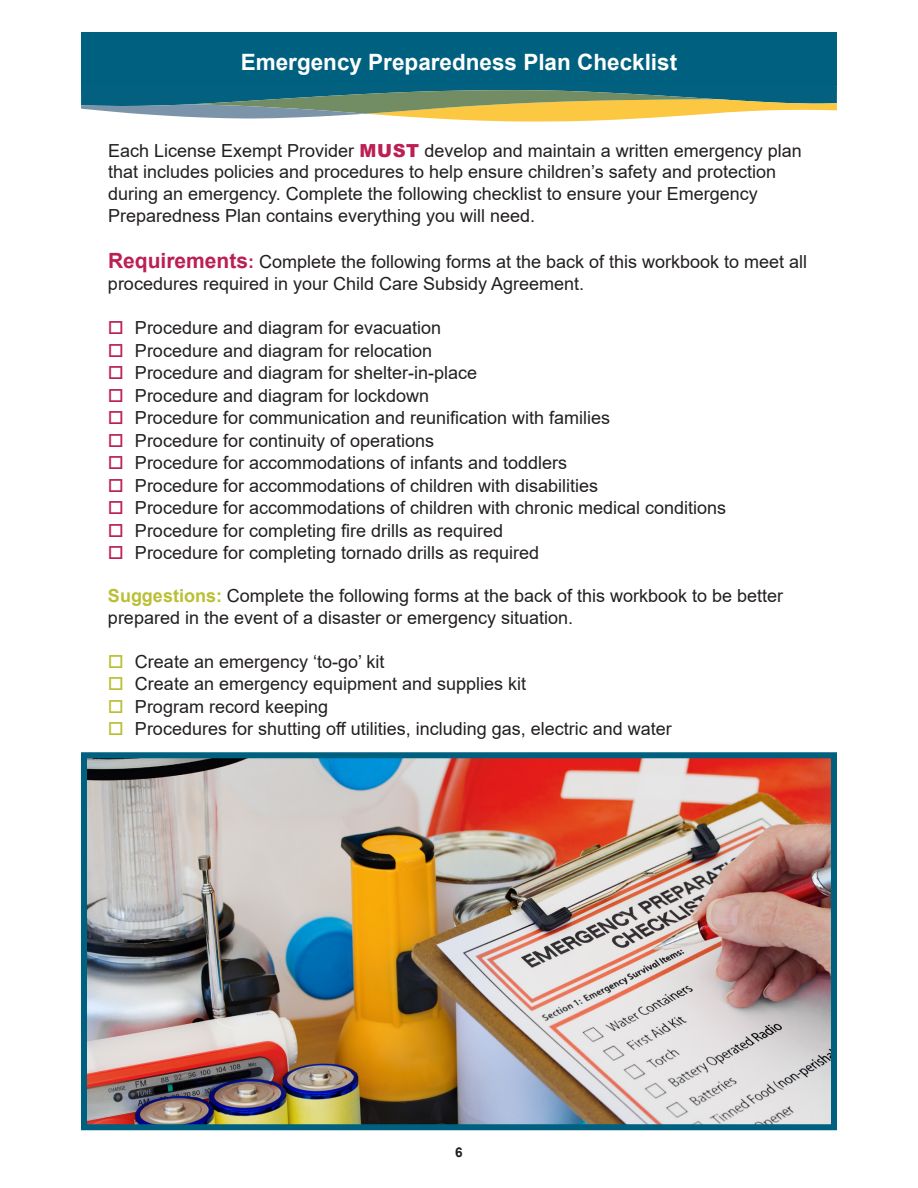
<style>
.page{position:relative;width:918px;height:1188px;background:#fff}
.page>*{position:absolute;margin:0;border:0;box-sizing:border-box;transform-origin:0 0}
.t1{font:700 22.5px "Arial";color:#fff}
.t2{font:18px/21.6px "Arial";color:#231f20}
.t3{font:700 13.5px "Arial";color:#231f20}
.s1{font-weight:900;color:#bb1f53}
.s2{font-weight:700;font-size:21px;color:#bb1f53}
.s3{font-weight:700;color:#bb1f53}
.s4{color:#bb1f53}
.s5{font-weight:700;color:#babf33}
.s6{color:#babf33}
</style>
<div class="page">
<svg style="left:81px;top:86px;width:756px;height:36px;background:#869f84"></svg>
<div style="left:81px;top:32px;width:756px;height:54px;background:#00607f"></div>
<img style="left:88px;top:759px;width:742px;height:364px">
<div style="left:81px;top:752px;width:756px;height:378px;border:6px solid #00607f"></div>
<h2 class="t1" style="left:241px;top:47px;width:438px">Emergency Preparedness Plan Checklist</h2>
<p class="t2" style="left:108px;top:140px;width:695px">Each License Exempt Provider <span class="s1">MUST</span> develop and maintain a written emergency plan that includes policies and procedures to help ensure children’s safety and protection during an emergency. Complete the following checklist to ensure your Emergency Preparedness Plan contains everything you will need.</p>
<p class="t2" style="left:108px;top:251px;width:701px"><span class="s2">Requirements</span><span class="s3">:</span> Complete the following forms at the back of this workbook to meet all procedures required in your Child Care Subsidy Agreement.</p>
<p class="t2" style="left:108px;top:317px;width:335px"><span class="s4">□</span> Procedure and diagram for evacuation</p>
<p class="t2" style="left:108px;top:339px;width:326px"><span class="s4">□</span> Procedure and diagram for relocation</p>
<p class="t2" style="left:108px;top:362px;width:371px"><span class="s4">□</span> Procedure and diagram for shelter-in-place</p>
<p class="t2" style="left:108px;top:384px;width:323px"><span class="s4">□</span> Procedure and diagram for lockdown</p>
<p class="t2" style="left:108px;top:407px;width:504px"><span class="s4">□</span> Procedure for communication and reunification with families</p>
<p class="t2" style="left:108px;top:429px;width:328px"><span class="s4">□</span> Procedure for continuity of operations</p>
<p class="t2" style="left:108px;top:452px;width:461px"><span class="s4">□</span> Procedure for accommodations of infants and toddlers</p>
<p class="t2" style="left:108px;top:474px;width:492px"><span class="s4">□</span> Procedure for accommodations of children with disabilities</p>
<p class="t2" style="left:108px;top:497px;width:620px"><span class="s4">□</span> Procedure for accommodations of children with chronic medical conditions</p>
<p class="t2" style="left:108px;top:519px;width:397px"><span class="s4">□</span> Procedure for completing fire drills as required</p>
<p class="t2" style="left:108px;top:542px;width:433px"><span class="s4">□</span> Procedure for completing tornado drills as required</p>
<p class="t2" style="left:108px;top:585px;width:677px"><span class="s5">Suggestions:</span> Complete the following forms at the back of this workbook to be better prepared in the event of a disaster or emergency situation.</p>
<p class="t2" style="left:108px;top:651px;width:278px"><span class="s6">□</span> Create an emergency ‘to-go’ kit</p>
<p class="t2" style="left:108px;top:673px;width:420px"><span class="s6">□</span> Create an emergency equipment and supplies kit</p>
<p class="t2" style="left:108px;top:696px;width:222px"><span class="s6">□</span> Program record keeping</p>
<p class="t2" style="left:108px;top:718px;width:565px"><span class="s6">□</span> Procedures for shutting off utilities, including gas, electric and water</p>
<p class="t3" style="left:455px;top:1143px;width:9px">6</p>
</div>
